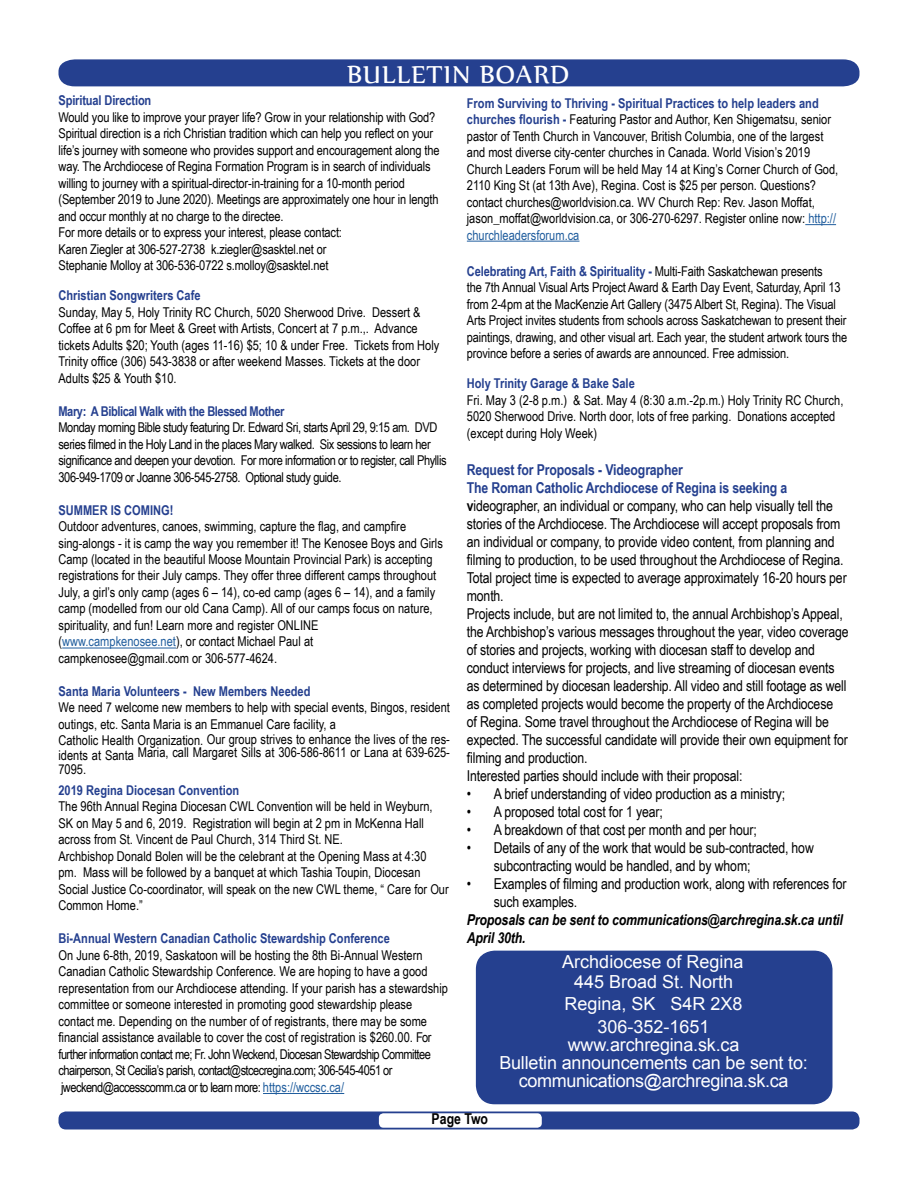
<style>
.page{position:relative;width:918px;height:1188px;background:#fff}
.page>*{position:absolute;margin:0;border:0;box-sizing:border-box;transform-origin:0 0}
.t1{font:30px "Nyala";letter-spacing:.04em;color:#fff}
.t2{font:18px/18px "Arial";letter-spacing:-.01em;color:#fff;text-align:center}
.t3{font:15px/18px "Arial Narrow";letter-spacing:-.01em;color:#000}
.t4{font:italic 700 15px/18px "Arial Narrow";letter-spacing:-.01em;color:#000}
.t5{font:700 15px "Arial Narrow";color:#000}
.t6{font:13.5px/16.5px "Arial Narrow";color:#000}
.t7{font:13.5px/16.5px "Arial Narrow";letter-spacing:-.03em;color:#000}
.t8{font:700 13.5px "Arial Narrow";color:#25408f}
.t9{font:700 13.5px "Arial Narrow";letter-spacing:-.03em;color:#25408f}
.s1{font-weight:700;color:#25408f}
.s2{color:#215e9e}
.s3{font-weight:700}
</style>
<div class="page">
<div style="left:58px;top:1112px;width:802px;height:18px;background:#25408f;border-radius:8px"></div>
<div style="left:379px;top:1113px;width:163px;height:15px;background:#fff;border-radius:5px"></div>
<div style="left:58px;top:59px;width:801px;height:27px;background:#25408f"></div>
<hr style="left:805px;top:224px;width:31px;height:1px;background:#215e9e">
<hr style="left:467px;top:241px;width:112px;height:1px;background:#215e9e">
<hr style="left:62px;top:648px;width:114px;height:1px;background:#215e9e">
<hr style="left:263px;top:1093px;width:81px;height:1px;background:#215e9e">
<div style="left:477px;top:951px;width:355px;height:153px;background:#25408f;border-radius:18px"></div>
<div style="left:476px;top:951px;width:356px;height:153px;border:2px solid #25408f;border-radius:18px"></div>
<h1 class="t1" style="left:347px;top:57px;width:224px">BULLETIN BOARD</h1>
<p class="t6" style="left:467px;top:94px;width:373px"><span class="s1">From Surviving to Thriving - Spiritual Practices to help leaders and churches flourish -</span> Featuring Pastor and Author, Ken Shigematsu, senior pastor of Tenth Church in Vancouver, British Columbia, one of the largest and most diverse city-center churches in Canada. World Vision’s 2019<br>Church Leaders Forum will be held May 14 at King’s Corner Church of God, 2110 King St (at 13th Ave), Regina. Cost is $25 per person. Questions? contact churches@worldvision.ca. WV Church Rep: Rev. Jason Moffat, jason_moffat@worldvision.ca, or 306-270-6297. Register online now: <span class="s2">http:// churchleadersforum.ca</span></p>
<p class="t6" style="left:467px;top:262px;width:382px"><span class="s1">Celebrating Art, Faith &amp; Spirituality -</span> Multi-Faith Saskatchewan presents<br>the 7th Annual Visual Arts Project Award &amp; Earth Day Event, Saturday, April 13 from 2-4pm at the MacKenzie Art Gallery (3475 Albert St, Regina). The Visual Arts Project invites students from schools across Saskatchewan to present their paintings, drawing, and other visual art. Each year, the student artwork tours the province before a series of awards are announced. Free admission.</p>
<p class="t8" style="left:467px;top:373px;width:169px">Holy Trinity Garage &amp; Bake Sale</p>
<p class="t6" style="left:467px;top:391px;width:378px">Fri. May 3 (2-8 p.m.) &amp; Sat. May 4 (8:30 a.m.-2p.m.) Holy Trinity RC Church,<br>5020 Sherwood Drive. North door, lots of free parking. Donations accepted (except during Holy Week)</p>
<p class="t3" style="left:467px;top:460px;width:383px"><span class="s1">Request for Proposals - Videographer<br>The Roman Catholic Archdiocese of Regina is seeking a </span><span class="s3">v</span>ideographer, an individual or company, who can help visually tell the stories of the Archdiocese. The Archdiocese will accept proposals from an individual or company, to provide video content, from planning and filming to production, to be used throughout the Archdiocese of Regina.<br>Total project time is expected to average approximately 16-20 hours per month.<br>Projects include, but are not limited to, the annual Archbishop’s Appeal, the Archbishop’s various messages throughout the year, video coverage of stories and projects, working with diocesan staff to develop and conduct interviews for projects, and live streaming of diocesan events as determined by diocesan leadership. All video and still footage as well as completed projects would become the property of the Archdiocese<br>of Regina. Some travel throughout the Archdiocese of Regina will be expected. The successful candidate will provide their own equipment for filming and production.<br>Interested parties should include with their proposal:</p>
<p class="t3" style="left:467px;top:784px;width:320px">• A brief understanding of video production as a ministry;</p>
<p class="t3" style="left:467px;top:802px;width:197px">• A proposed total cost for 1 year;</p>
<p class="t3" style="left:467px;top:820px;width:292px">• A breakdown of that cost per month and per hour;</p>
<p class="t3" style="left:494px;top:838px;width:322px;text-indent:-27px">• Details of any of the work that would be sub-contracted, how subcontracting would be handled, and by whom;</p>
<p class="t3" style="left:494px;top:874px;width:354px;text-indent:-27px">• Examples of filming and production work, along with references for such examples.</p>
<p class="t4" style="left:467px;top:910px;width:378px">Proposals can be sent to communications@archregina.sk.ca until<br>April 30th.</p>
<p class="t8" style="left:58px;top:90px;width:94px">Spiritual Direction</p>
<p class="t6" style="left:58px;top:108px;width:383px">Would you like to improve your prayer life? Grow in your relationship with God?<br>Spiritual direction is a rich Christian tradition which can help you reflect on your life’s journey with someone who provides support and encouragement along the way. The Archdiocese of Regina Formation Program is in search of individuals willing to journey with a spiritual-director-in-training for a 10-month period (September 2019 to June 2020). Meetings are approximately one hour in length and occur monthly at no charge to the directee.<br>For more details or to express your interest, please contact:<br>Karen Ziegler at 306-527-2738 k.ziegler@sasktel.net or<br>Stephanie Molloy at 306-536-0722 s.molloy@sasktel.net</p>
<p class="t8" style="left:58px;top:285px;width:144px">Christian Songwriters Cafe</p>
<p class="t6" style="left:58px;top:303px;width:382px">Sunday, May 5, Holy Trinity RC Church, 5020 Sherwood Drive. Dessert &amp; Coffee at 6 pm for Meet &amp; Greet with Artists, Concert at 7 p.m.,. Advance tickets Adults $20; Youth (ages 11-16) $5; 10 &amp; under Free. Tickets from Holy Trinity office (306) 543-3838 or after weekend Masses. Tickets at the door Adults $25 &amp; Youth $10.</p>
<p class="t9" style="left:58px;top:401px;width:228px">Mary: A Biblical Walk with the Blessed Mother</p>
<p class="t7" style="left:58px;top:419px;width:390px">Monday morning Bible study featuring Dr. Edward Sri, starts April 29, 9:15 am. DVD series filmed in the Holy Land in the places Mary walked. Six sessions to learn her significance and deepen your devotion. For more information or to register, call Phyllis 306-949-1709 or Joanne 306-545-2758. Optional study guide.</p>
<p class="t8" style="left:58px;top:500px;width:117px">SUMMER IS COMING!</p>
<p class="t6" style="left:58px;top:517px;width:386px">Outdoor adventures, canoes, swimming, capture the flag, and campfire sing-alongs - it is camp the way you remember it! The Kenosee Boys and Girls Camp (located in the beautiful Moose Mountain Provincial Park) is accepting registrations for their July camps. They offer three different camps throughout July, a girl’s only camp (ages 6 – 14), co-ed camp (ages 6 – 14), and a family camp (modelled from our old Cana Camp). All of our camps focus on nature, spirituality, and fun! Learn more and register ONLINE (<span class="s2">www.campkenosee.net</span>), or contact Michael Paul at campkenosee@gmail.com or 306-577-4624.</p>
<p class="t8" style="left:58px;top:681px;width:254px">Santa Maria Volunteers - New Members Needed</p>
<p class="t6" style="left:58px;top:699px;width:393px">We need 7 welcome new members to help with special events, Bingos, resident outings, etc. Santa Maria is an Emmanuel Care facility, a</p>
<p class="t6" style="left:58px;top:732px;width:393px;line-height:13.5px">Catholic Health Organization. Our group strives to enhance the lives of the res&shy;idents at Santa Maria, call Margaret Sills at 306-586-8611 or Lana at 639-625-</p>
<p class="t6" style="left:58px;top:760px;width:29px">7095.</p>
<p class="t8" style="left:58px;top:780px;width:182px">2019 Regina Diocesan Convention</p>
<p class="t6" style="left:58px;top:798px;width:392px">The 96th Annual Regina Diocesan CWL Convention will be held in Weyburn, SK on May 5 and 6, 2019. Registration will begin at 2 pm in McKenna Hall across from St. Vincent de Paul Church, 314 Third St. NE.<br>Archbishop Donald Bolen will be the celebrant at the Opening Mass at 4:30<br>pm. Mass will be followed by a banquet at which Tashia Toupin, Diocesan Social Justice Co-coordinator, will speak on the new CWL theme, “ Care for Our Common Home.”</p>
<p class="t8" style="left:58px;top:928px;width:333px">Bi-Annual Western Canadian Catholic Stewardship Conference</p>
<p class="t6" style="left:58px;top:946px;width:391px">On June 6-8th, 2019, Saskatoon will be hosting the 8th Bi-Annual Western Canadian Catholic Stewardship Conference. We are hoping to have a good representation from our Archdiocese attending. If your parish has a stewardship committee or someone interested in promoting good stewardship please contact me. Depending on the number of of registrants, there may be some financial assistance available to cover the cost of registration is $260.00. For further information contact me; Fr. John Weckend, Diocesan Stewardship Committee chairperson, St Cecilia’s parish, contact@stcecregina.com; 306-545-4051 or jweckend@accesscomm.ca or to learn more: <span class="s2">https://wccsc.ca/</span></p>
<h2 class="t2" style="left:562px;top:952px;width:183px;line-height:19.5px">Archdiocese of Regina<br>445 Broad St. North</h2>
<h2 class="t2" style="left:565px;top:993px;width:180px;line-height:22.5px">Regina, SK S4R 2X8<br>306-352-1651</h2>
<h2 class="t2" style="left:499px;top:1036px;width:310px">www.archregina.sk.ca<br>Bulletin announcements can be sent to: communications@archregina.sk.ca</h2>
<p class="t5" style="left:432px;top:1108px;width:58px">Page Two</p>
</div>
